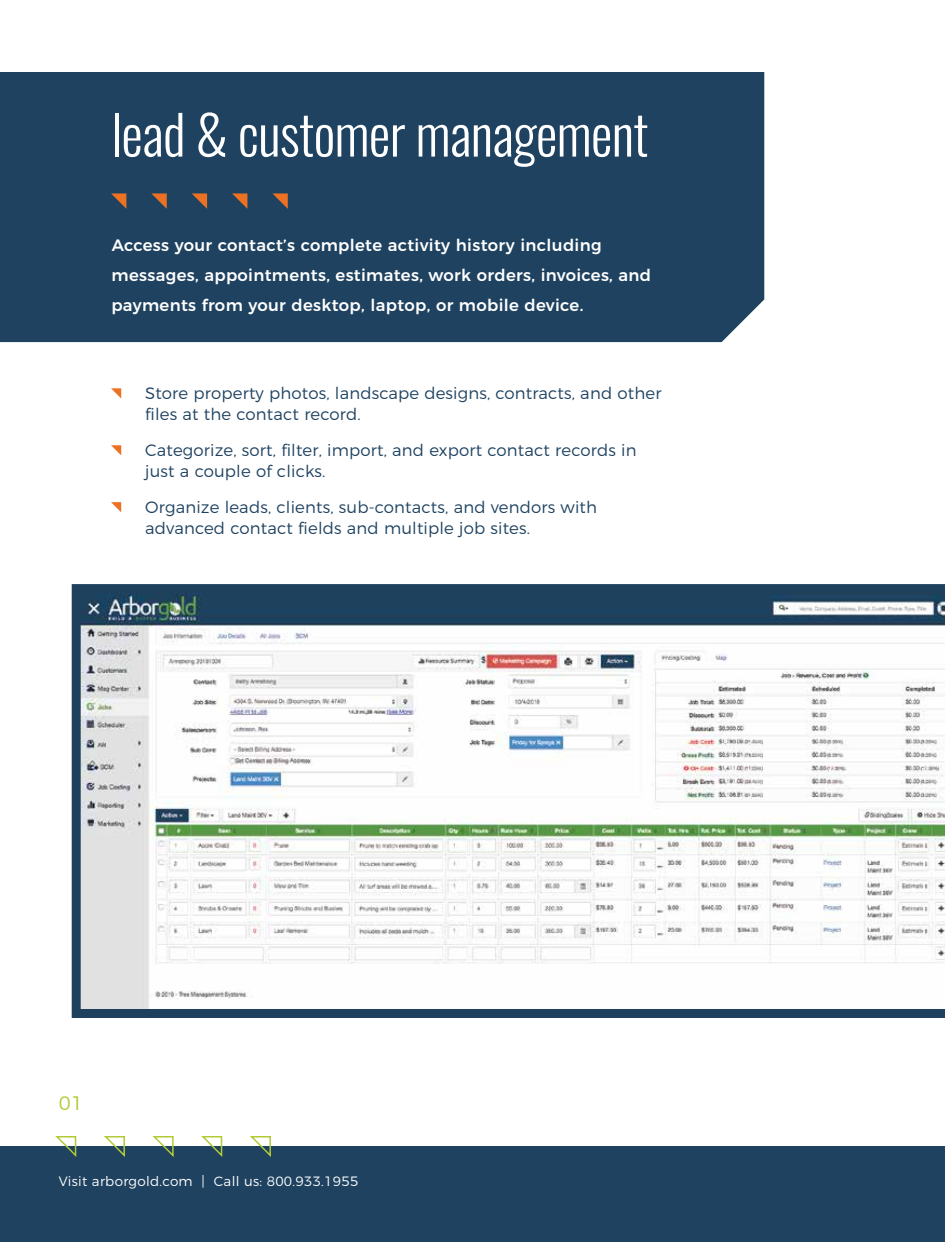
<style>
.page{position:relative;width:945px;height:1242px;background:#fff}
.page>*{position:absolute;margin:0;border:0;box-sizing:border-box;transform-origin:0 0}
.t1{font:300 54px "Oswald";letter-spacing:-.01em;color:#fff}
.t2{font:300 19.5px "Montserrat";color:#b0cb36}
.t3{font:300 16.5px/21px "Montserrat";letter-spacing:.01em;color:#1e4260}
.t4{font:500 16.5px/30px "Montserrat";letter-spacing:.02em;color:#fff}
.t5{font:300 13.5px "Montserrat";letter-spacing:.02em;color:#fff}
</style>
<div class="page">
<svg style="left:72px;top:584px;width:873px;height:434px"></svg>
<hr style="left:944px;top:0;width:1px;height:193px;background:#bfbfbf">
<div style="left:0;top:1146px;width:945px;height:96px;background:#1e4260"></div>
<div style="left:0;top:72px;width:764px;height:270px;background:#1e4260"></div>
<svg style="left:111px;top:193px;width:15px;height:16px"></svg>
<svg style="left:151px;top:193px;width:16px;height:16px"></svg>
<svg style="left:192px;top:193px;width:15px;height:16px"></svg>
<svg style="left:232px;top:193px;width:15px;height:16px"></svg>
<svg style="left:272px;top:193px;width:16px;height:16px"></svg>
<svg style="left:111px;top:388px;width:10px;height:11px"></svg>
<svg style="left:111px;top:445px;width:10px;height:10px"></svg>
<svg style="left:111px;top:502px;width:10px;height:10px"></svg>
<svg style="left:55px;top:1136px;width:22px;height:21px"></svg>
<svg style="left:104px;top:1136px;width:21px;height:21px"></svg>
<svg style="left:152px;top:1136px;width:22px;height:21px"></svg>
<svg style="left:201px;top:1136px;width:22px;height:21px"></svg>
<svg style="left:250px;top:1136px;width:21px;height:21px"></svg>
<h1 class="t1" style="left:111px;top:99px;width:539px">lead &amp; customer management</h1>
<p class="t4" style="left:111px;top:229px;width:541px">Access your contact’s complete activity history including messages, appointments, estimates, work orders, invoices, and payments from your desktop, laptop, or mobile device.</p>
<p class="t3" style="left:145px;top:381px;width:518px">Store property photos, landscape designs, contracts, and other files at the contact record.</p>
<p class="t3" style="left:145px;top:438px;width:493px">Categorize, sort, filter, import, and export contact records in just a couple of clicks.</p>
<p class="t3" style="left:145px;top:495px;width:453px">Organize leads, clients, sub-contacts, and vendors with advanced contact fields and multiple job sites.</p>
<p class="t2" style="left:59px;top:1088px;width:26px">01</p>
<p class="t5" style="left:59px;top:1170px;width:301px">Visit arborgold.com | Call us: 800.933.1955</p>
</div>
